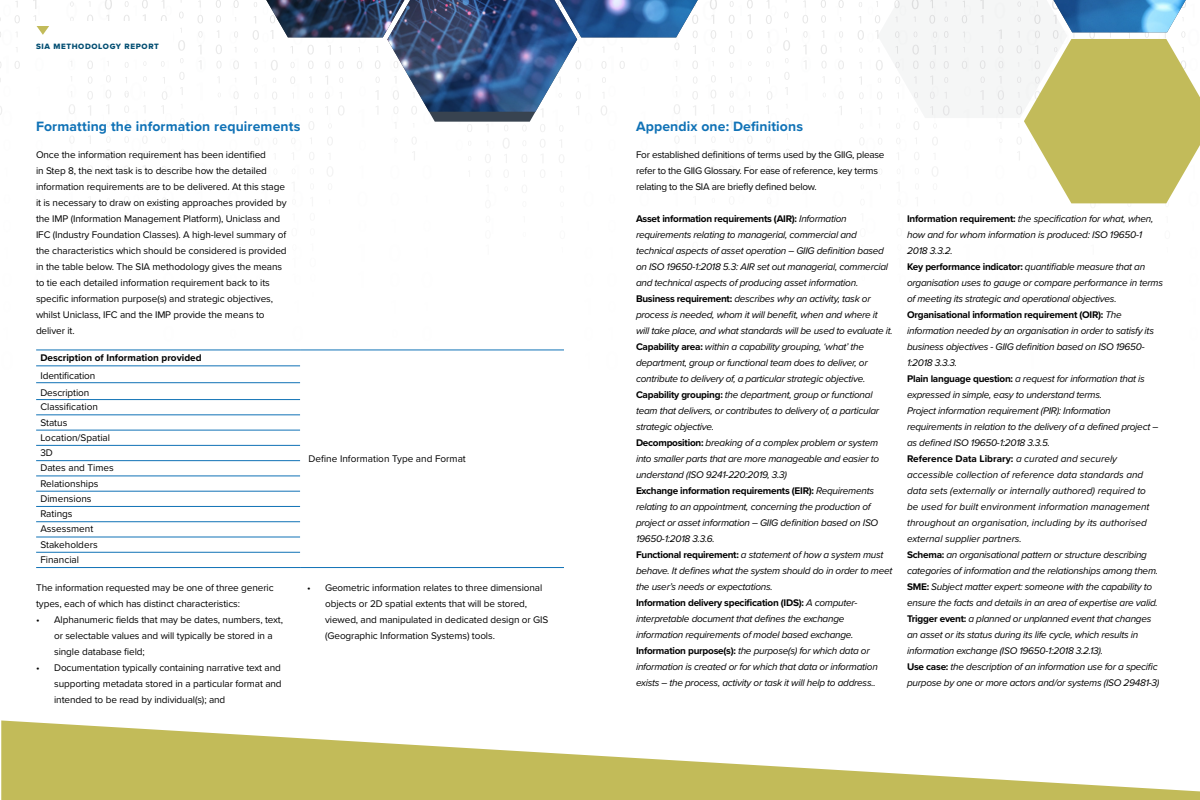
<style>
.page{position:relative;width:1200px;height:800px;background:#fff}
.page>*{position:absolute;margin:0;border:0;box-sizing:border-box;transform-origin:0 0}
.t1{font:700 14px "Proxima Nova";letter-spacing:.01em;color:#1072b6}
.t2{font:italic 10px/16px "Proxima Nova";letter-spacing:-.025em;color:#000}
.t3{font:10px/16px "Proxima Nova";letter-spacing:-.01em;color:#000}
.t4{font:700 10px "Proxima Nova";color:#000}
.t5{font:8px "Proxima Nova Extrabld";letter-spacing:.08em;color:#004d71}
.s1{font-weight:700;font-style:normal}
</style>
<div class="page">
<svg style="left:233px;top:0;width:6px;height:21px"></svg>
<svg style="left:234px;top:31px;width:4px;height:17px"></svg>
<svg style="left:233px;top:60px;width:6px;height:9px"></svg>
<svg style="left:234px;top:78px;width:5px;height:21px"></svg>
<svg style="left:216px;top:0;width:5px;height:8px"></svg>
<svg style="left:216px;top:15px;width:5px;height:8px"></svg>
<svg style="left:216px;top:45px;width:6px;height:9px"></svg>
<svg style="left:216px;top:61px;width:6px;height:7px"></svg>
<svg style="left:197px;top:0;width:6px;height:24px"></svg>
<svg style="left:198px;top:31px;width:5px;height:38px"></svg>
<svg style="left:124px;top:0;width:24px;height:21px"></svg>
<svg style="left:70px;top:2px;width:4px;height:19px"></svg>
<svg style="left:161px;top:0;width:24px;height:125px"></svg>
<svg style="left:125px;top:61px;width:21px;height:7px"></svg>
<svg style="left:124px;top:76px;width:23px;height:53px"></svg>
<svg style="left:125px;top:136px;width:23px;height:23px"></svg>
<svg style="left:105px;top:150px;width:7px;height:24px"></svg>
<svg style="left:87px;top:0;width:25px;height:127px"></svg>
<svg style="left:69px;top:104px;width:6px;height:25px"></svg>
<svg style="left:0;top:1px;width:20px;height:22px"></svg>
<svg style="left:0;top:32px;width:20px;height:50px"></svg>
<svg style="left:838px;top:0;width:6px;height:21px"></svg>
<svg style="left:839px;top:31px;width:4px;height:17px"></svg>
<svg style="left:838px;top:60px;width:6px;height:9px"></svg>
<svg style="left:839px;top:78px;width:5px;height:21px"></svg>
<svg style="left:821px;top:0;width:5px;height:8px"></svg>
<svg style="left:821px;top:15px;width:5px;height:8px"></svg>
<svg style="left:821px;top:45px;width:6px;height:9px"></svg>
<svg style="left:821px;top:61px;width:6px;height:7px"></svg>
<svg style="left:802px;top:0;width:6px;height:24px"></svg>
<svg style="left:803px;top:31px;width:5px;height:38px"></svg>
<svg style="left:729px;top:0;width:24px;height:24px"></svg>
<svg style="left:766px;top:0;width:24px;height:125px"></svg>
<svg style="left:729px;top:30px;width:24px;height:38px"></svg>
<svg style="left:729px;top:76px;width:23px;height:53px"></svg>
<svg style="left:730px;top:136px;width:23px;height:23px"></svg>
<svg style="left:36px;top:365px;width:264px;height:187px"></svg>
<svg style="left:36px;top:492px;width:264px;height:29px"></svg>
<hr style="left:36px;top:382px;width:264px;height:1px;background:#1072b6">
<hr style="left:36px;top:399px;width:264px;height:1px;background:#1072b6">
<hr style="left:36px;top:350px;width:264px;height:1px;background:#1072b6">
<hr style="left:300px;top:350px;width:264px;height:1px;background:#1072b6">
<hr style="left:36px;top:366px;width:264px;height:1px;background:#1072b6">
<hr style="left:36px;top:415px;width:264px;height:1px;background:#1072b6">
<hr style="left:36px;top:430px;width:264px;height:1px;background:#1072b6">
<hr style="left:36px;top:445px;width:264px;height:1px;background:#1072b6">
<hr style="left:36px;top:460px;width:264px;height:1px;background:#1072b6">
<hr style="left:36px;top:476px;width:264px;height:1px;background:#1072b6">
<hr style="left:36px;top:491px;width:264px;height:1px;background:#1072b6">
<hr style="left:36px;top:506px;width:264px;height:1px;background:#1072b6">
<hr style="left:36px;top:521px;width:264px;height:1px;background:#1072b6">
<hr style="left:36px;top:537px;width:264px;height:1px;background:#1072b6">
<hr style="left:36px;top:552px;width:264px;height:1px;background:#1072b6">
<hr style="left:36px;top:567px;width:264px;height:1px;background:#1072b6">
<hr style="left:300px;top:567px;width:264px;height:1px;background:#1072b6">
<div style="left:26px;top:21px;width:147px;height:35px;background:#fff"></div>
<svg style="left:33px;top:0;width:16px;height:35px"></svg>
<svg style="left:253px;top:0;width:464px;height:178px"></svg>
<img style="left:387px;top:0;width:190px;height:112px">
<svg style="left:858px;top:0;width:342px;height:204px"></svg>
<img style="left:1053px;top:0;width:133px;height:32px">
<svg style="left:1px;top:720px;width:1199px;height:80px;fill:#c2bb59"></svg>
<p class="t5" style="left:36px;top:41px;width:124px">SIA METHODOLOGY REPORT</p>
<h1 class="t1" style="left:36px;top:116px;width:266px">Formatting the information requirements</h1>
<p class="t3" style="left:36px;top:146px;width:252px">Once the information requirement has been identified<br>in Step 8, the next task is to describe how the detailed information requirements are to be delivered. At this stage it is necessary to draw on existing approaches provided by the IMP (Information Management Platform), Uniclass and IFC (Industry Foundation Classes). A high-level summary of the characteristics which should be considered is provided in the table below. The SIA methodology gives the means to tie each detailed information requirement back to its specific information purpose(s) and strategic objectives, whilst Uniclass, IFC and the IMP provide the means to deliver it.</p>
<p class="t4" style="left:40px;top:350px;width:163px">Description of Information provided</p>
<p class="t3" style="left:40px;top:366px;width:56px;line-height:16.9px">Identification<br>Description</p>
<p class="t3" style="left:40px;top:399px;width:75px;line-height:15.3px">Classification<br>Status<br>Location/Spatial<br>3D<br>Dates and Times<br>Relationships<br>Dimensions<br>Ratings<br>Assessment<br>Stakeholders<br>Financial</p>
<p class="t3" style="left:36px;top:580px;width:239px">The information requested may be one of three generic types, each of which has distinct characteristics:</p>
<p class="t3" style="left:54px;top:612px;width:230px;text-indent:-18px">• Alphanumeric fields that may be dates, numbers, text, or selectable values and will typically be stored in a single database field;</p>
<p class="t3" style="left:54px;top:660px;width:229px;text-align:justify;text-indent:-18px">• Documentation typically containing narrative text and supporting metadata stored in a particular format and intended to be read by individual(s); and</p>
<p class="t3" style="left:309px;top:450px;width:159px">Define Information Type and Format</p>
<p class="t3" style="left:325px;top:580px;width:225px;text-indent:-18px">• Geometric information relates to three dimensional objects or 2D spatial extents that will be stored, viewed, and manipulated in dedicated design or GIS (Geographic Information Systems) tools.</p>
<h1 class="t1" style="left:636px;top:116px;width:169px">Appendix one: Definitions</h1>
<p class="t3" style="left:636px;top:146px;width:250px">For established definitions of terms used by the GIIG, please refer to the GIIG Glossary. For ease of reference, key terms relating to the SIA are briefly defined below.</p>
<p class="t2" style="left:636px;top:210px;width:258px"><span class="s1">Asset information requirements (AIR):</span> Information requirements relating to managerial, commercial and technical aspects of asset operation – GIIG definition based on ISO 19650-1:2018 5.3: AIR set out managerial, commercial and technical aspects of producing asset information.<br><span class="s1">Business requirement:</span> describes why an activity, task or process is needed, whom it will benefit, when and where it will take place, and what standards will be used to evaluate it.<br><span class="s1">Capability area:</span> within a capability grouping, ‘what’ the department, group or functional team does to deliver, or contribute to delivery of, a particular strategic objective.<br><span class="s1">Capability grouping:</span> the department, group or functional team that delivers, or contributes to delivery of, a particular strategic objective.<br><span class="s1">Decomposition:</span> breaking of a complex problem or system into smaller parts that are more manageable and easier to understand (ISO 9241-220:2019, 3.3)<br><span class="s1">Exchange information requirements (EIR):</span> Requirements relating to an appointment, concerning the production of project or asset information – GIIG definition based on ISO 19650-1:2018 3.3.6.<br><span class="s1">Functional requirement:</span> a statement of how a system must behave. It defines what the system should do in order to meet the user’s needs or expectations.<br><span class="s1">Information delivery specification (IDS):</span> A computer&shy;interpretable document that defines the exchange information requirements of model based exchange.<br><span class="s1">Information purpose(s):</span> the purpose(s) for which data or information is created or for which that data or information exists – the process, activity or task it will help to address..</p>
<p class="t2" style="left:907px;top:210px;width:257px"><span class="s1">Information requirement:</span> the specification for what, when, how and for whom information is produced: ISO 19650-1<br>2018 3.3.2.<br><span class="s1">Key performance indicator:</span> quantifiable measure that an organisation uses to gauge or compare performance in terms of meeting its strategic and operational objectives.<br><span class="s1">Organisational information requirement (OIR):</span> The information needed by an organisation in order to satisfy its business objectives - GIIG definition based on ISO 19650- 1:2018 3.3.3.<br><span class="s1">Plain language question:</span> a request for information that is expressed in simple, easy to understand terms.<br>Project information requirement (PIR): Information requirements in relation to the delivery of a defined project – as defined ISO 19650-1:2018 3.3.5.<br><span class="s1">Reference Data Library:</span> a curated and securely accessible collection of reference data standards and data sets (externally or internally authored) required to<br>be used for built environment information management throughout an organisation, including by its authorised external supplier partners.<br><span class="s1">Schema:</span> an organisational pattern or structure describing categories of information and the relationships among them.<br><span class="s1">SME:</span> Subject matter expert: someone with the capability to ensure the facts and details in an area of expertise are valid.<br><span class="s1">Trigger event:</span> a planned or unplanned event that changes an asset or its status during its life cycle, which results in information exchange (ISO 19650-1:2018 3.2.13).<br><span class="s1">Use case:</span> the description of an information use for a specific purpose by one or more actors and/or systems (ISO 29481-3)</p>
</div>
